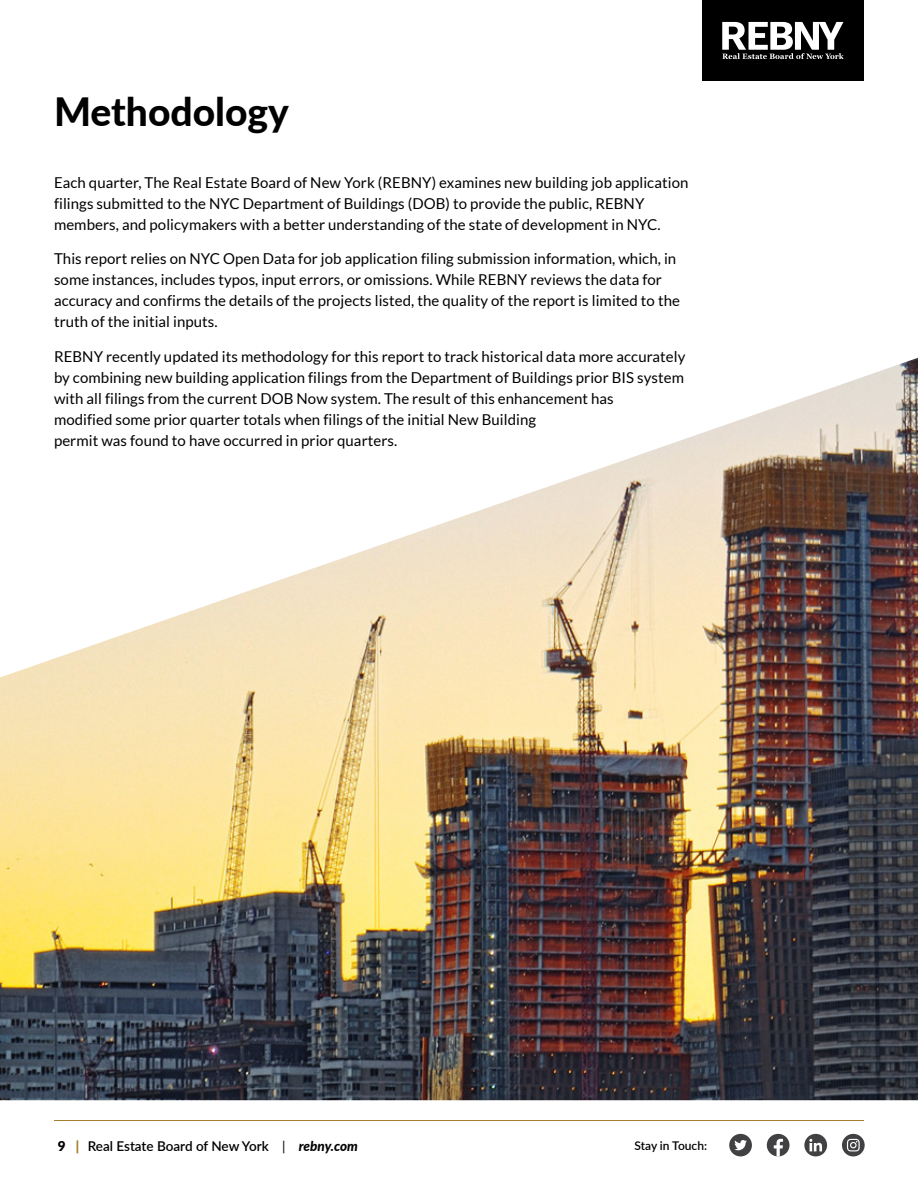
<style>
.page{position:relative;width:918px;height:1188px;background:#fff}
.page>*{position:absolute;margin:0;border:0;box-sizing:border-box;transform-origin:0 0}
.t1{font:800 39px "Lato";color:#000}
.t2{font:15px/21px "Lato";letter-spacing:.005em;color:#000}
.t3{font:600 13.5px "Lato";letter-spacing:-.005em;color:#000}
.t4{font:600 12px "Lato";color:#000}
.s1{font-weight:900}
.s2{font-weight:900;color:#a57f2b}
.s3{font-weight:400}
.s4{font-weight:800;font-style:italic}
</style>
<div class="page">
<div style="left:729px;top:1134px;width:23px;height:22px;background:#414042;border-radius:50%"></div>
<svg style="left:734px;top:1140px;width:13px;height:10px"></svg>
<div style="left:804px;top:1134px;width:23px;height:22px;background:#414042;border-radius:50%"></div>
<svg style="left:809px;top:1139px;width:13px;height:12px"></svg>
<div style="left:842px;top:1134px;width:23px;height:22px;background:#414042;border-radius:50%"></div>
<svg style="left:847px;top:1139px;width:13px;height:12px"></svg>
<div style="left:767px;top:1134px;width:23px;height:22px;background:#414042;border-radius:50%"></div>
<svg style="left:774px;top:1139px;width:9px;height:18px"></svg>
<hr style="left:54px;top:1120px;width:810px;height:1px;background:#a57f2b">
<div style="left:702px;top:0;width:162px;height:81px;background:#000"></div>
<svg style="left:722px;top:22px;width:122px;height:37px"></svg>
<img style="left:0;top:358px;width:918px;height:742px">
<h1 class="t1" style="left:54px;top:83px;width:237px">Methodology</h1>
<p class="t2" style="left:54px;top:172px;width:636px">Each quarter, The Real Estate Board of New York (REBNY) examines new building job application filings submitted to the NYC Department of Buildings (DOB) to provide the public, REBNY members, and policymakers with a better understanding of the state of development in NYC.</p>
<p class="t2" style="left:54px;top:248px;width:627px">This report relies on NYC Open Data for job application filing submission information, which, in some instances, includes typos, input errors, or omissions. While REBNY reviews the data for accuracy and confirms the details of the projects listed, the quality of the report is limited to the truth of the initial inputs.</p>
<p class="t2" style="left:54px;top:346px;width:633px">REBNY recently updated its methodology for this report to track historical data more accurately by combining new building application filings from the Department of Buildings prior BIS system with all filings from the current DOB Now system. The result of this enhancement has<br>modified some prior quarter totals when filings of the initial New Building<br>permit was found to have occurred in prior quarters.</p>
<p class="t3" style="left:57px;top:1136px;width:302px"><span class="s1">9</span> <span class="s2">|</span> Real Estate Board of New York <span class="s3">|</span> <span class="s4">rebny.com</span></p>
<p class="t4" style="left:634px;top:1136px;width:74px">Stay in Touch:</p>
</div>
